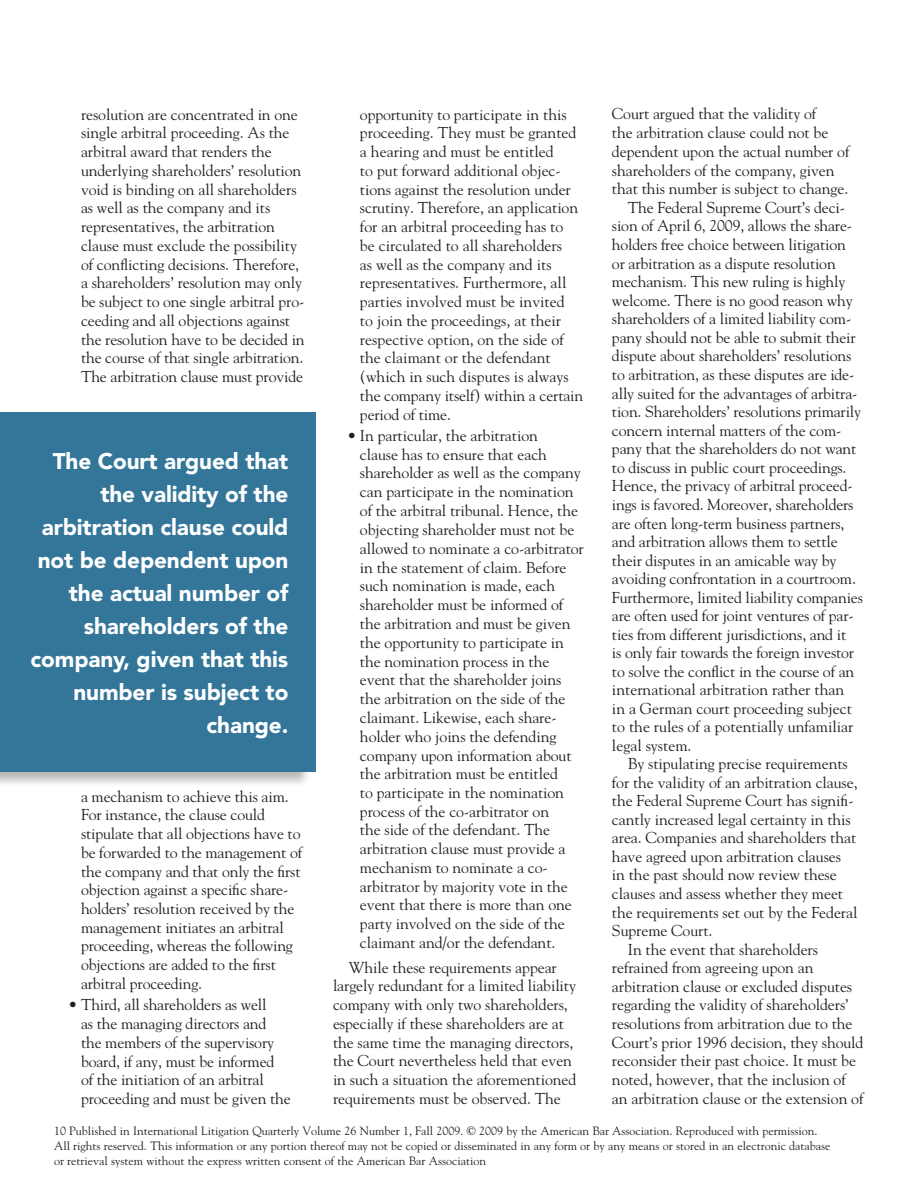
<style>
.page{position:relative;width:918px;height:1188px;background:#fff}
.page>*{position:absolute;margin:0;border:0;box-sizing:border-box;transform-origin:0 0}
.t1{font:900 22.5px/33px "Avenir";letter-spacing:-.005em;color:#fff;text-align:right}
.t2{font:15.75px/18.8px "Goudy Std";letter-spacing:-.005em;color:#231f20}
.t3{font:12px/15px "Goudy Std";color:#231f20}
</style>
<div class="page">
<div style="left:0;top:411px;width:311px;height:377px;background:#231f20;opacity:.32"></div>
<div style="left:0;top:412px;width:315px;height:360px;background:#337699"></div>
<p class="t2" style="left:81px;top:105px;width:225px">resolution are concentrated in one single arbitral proceeding. As the arbitral award that renders the underlying shareholders’ resolution void is binding on all shareholders as well as the company and its representatives, the arbitration clause must exclude the possibility of conflicting decisions. Therefore, a shareholders’ resolution may only be subject to one single arbitral pro&shy;ceeding and all objections against the resolution have to be decided in the course of that single arbitration.<br>The arbitration clause must provide</p>
<p class="t2" style="left:360px;top:105px;width:225px">opportunity to participate in this proceeding. They must be granted a hearing and must be entitled<br>to put forward additional objec&shy;tions against the resolution under scrutiny. Therefore, an application for an arbitral proceeding has to<br>be circulated to all shareholders<br>as well as the company and its representatives. Furthermore, all parties involved must be invited<br>to join the proceedings, at their respective option, on the side of the claimant or the defendant (which in such disputes is always the company itself) within a certain period of time.</p>
<p class="t2" style="left:360px;top:426px;width:225px;text-indent:-13px">• In particular, the arbitration<br>clause has to ensure that each shareholder as well as the company can participate in the nomination of the arbitral tribunal. Hence, the objecting shareholder must not be allowed to nominate a co-arbitrator in the statement of claim. Before such nomination is made, each shareholder must be informed of the arbitration and must be given the opportunity to participate in the nomination process in the event that the shareholder joins the arbitration on the side of the claimant. Likewise, each share&shy;holder who joins the defending company upon information about the arbitration must be entitled<br>to participate in the nomination process of the co-arbitrator on<br>the side of the defendant. The arbitration clause must provide a mechanism to nominate a co&shy;arbitrator by majority vote in the event that there is more than one party involved on the side of the claimant and/or the defendant.</p>
<p class="t2" style="left:333px;top:958px;width:245px;text-indent:16px">While these requirements appear largely redundant for a limited liability company with only two shareholders, especially if these shareholders are at the same time the managing directors, the Court nevertheless held that even in such a situation the aforementioned requirements must be observed. The</p>
<h1 class="t1" style="left:31px;top:444px;width:259px">The Court argued that the validity of the arbitration clause could not be dependent upon the actual number of shareholders of the company, given that this number is subject to change.</h1>
<p class="t2" style="left:81px;top:787px;width:224px">a mechanism to achieve this aim.<br>For instance, the clause could stipulate that all objections have to be forwarded to the management of the company and that only the first objection against a specific share&shy;holders’ resolution received by the management initiates an arbitral proceeding, whereas the following objections are added to the first arbitral proceeding.</p>
<p class="t2" style="left:81px;top:995px;width:211px;text-indent:-13px">• Third, all shareholders as well<br>as the managing directors and the members of the supervisory board, if any, must be informed of the initiation of an arbitral proceeding and must be given the</p>
<p class="t2" style="left:612px;top:104px;width:207px">Court argued that the validity of</p>
<p class="t2" style="left:612px;top:123px;width:218px">the arbitration clause could not be</p>
<p class="t2" style="left:612px;top:142px;width:240px">dependent upon the actual number of</p>
<p class="t2" style="left:612px;top:160px;width:224px">shareholders of the company, given</p>
<p class="t2" style="left:612px;top:179px;width:238px">that this number is subject to change.</p>
<p class="t2" style="left:628px;top:198px;width:219px">The Federal Supreme Court’s deci-</p>
<p class="t2" style="left:612px;top:216px;width:242px">sion of April 6, 2009, allows the share-</p>
<p class="t2" style="left:612px;top:235px;width:235px">holders free choice between litigation</p>
<p class="t2" style="left:612px;top:254px;width:225px">or arbitration as a dispute resolution</p>
<p class="t2" style="left:612px;top:272px;width:235px">mechanism. This new ruling is highly</p>
<p class="t2" style="left:612px;top:291px;width:242px">welcome. There is no good reason why</p>
<p class="t2" style="left:612px;top:309px;width:241px">shareholders of a limited liability com-</p>
<p class="t2" style="left:612px;top:328px;width:245px">pany should not be able to submit their</p>
<p class="t2" style="left:612px;top:346px;width:241px">dispute about shareholders’ resolutions</p>
<p class="t2" style="left:612px;top:365px;width:244px">to arbitration, as these disputes are ide-</p>
<p class="t2" style="left:612px;top:384px;width:247px">ally suited for the advantages of arbitra-</p>
<p class="t2" style="left:612px;top:402px;width:251px">tion. Shareholders’ resolutions primarily</p>
<p class="t2" style="left:612px;top:421px;width:231px">concern internal matters of the com-</p>
<p class="t2" style="left:612px;top:439px;width:246px">pany that the shareholders do not want</p>
<p class="t2" style="left:612px;top:458px;width:236px">to discuss in public court proceedings.</p>
<p class="t2" style="left:612px;top:476px;width:242px">Hence, the privacy of arbitral proceed-</p>
<p class="t2" style="left:612px;top:495px;width:243px">ings is favored. Moreover, shareholders</p>
<p class="t2" style="left:612px;top:513px;width:234px">are often long-term business partners,</p>
<p class="t2" style="left:612px;top:532px;width:227px">and arbitration allows them to settle</p>
<p class="t2" style="left:612px;top:551px;width:226px">their disputes in an amicable way by</p>
<p class="t2" style="left:612px;top:569px;width:245px">avoiding confrontation in a courtroom.</p>
<p class="t2" style="left:612px;top:588px;width:253px">Furthermore, limited liability companies</p>
<p class="t2" style="left:612px;top:606px;width:243px">are often used for joint ventures of par-</p>
<p class="t2" style="left:612px;top:625px;width:236px">ties from different jurisdictions, and it</p>
<p class="t2" style="left:612px;top:643px;width:244px">is only fair towards the foreign investor</p>
<p class="t2" style="left:612px;top:662px;width:244px">to solve the conflict in the course of an</p>
<p class="t2" style="left:612px;top:680px;width:234px">international arbitration rather than</p>
<p class="t2" style="left:612px;top:699px;width:242px">in a German court proceeding subject</p>
<p class="t2" style="left:612px;top:717px;width:243px">to the rules of a potentially unfamiliar</p>
<p class="t2" style="left:612px;top:736px;width:81px">legal system.</p>
<p class="t2" style="left:628px;top:754px;width:221px">By stipulating precise requirements</p>
<p class="t2" style="left:612px;top:773px;width:247px">for the validity of an arbitration clause,</p>
<p class="t2" style="left:612px;top:791px;width:243px">the Federal Supreme Court has signifi-</p>
<p class="t2" style="left:612px;top:810px;width:240px">cantly increased legal certainty in this</p>
<p class="t2" style="left:612px;top:828px;width:246px">area. Companies and shareholders that</p>
<p class="t2" style="left:612px;top:847px;width:231px">have agreed upon arbitration clauses</p>
<p class="t2" style="left:612px;top:865px;width:226px">in the past should now review these</p>
<p class="t2" style="left:612px;top:884px;width:233px">clauses and assess whether they meet</p>
<p class="t2" style="left:612px;top:903px;width:247px">the requirements set out by the Federal</p>
<p class="t2" style="left:612px;top:921px;width:102px">Supreme Court.</p>
<p class="t2" style="left:628px;top:940px;width:192px">In the event that shareholders</p>
<p class="t2" style="left:612px;top:958px;width:203px">refrained from agreeing upon an</p>
<p class="t2" style="left:612px;top:977px;width:242px">arbitration clause or excluded disputes</p>
<p class="t2" style="left:612px;top:995px;width:238px">regarding the validity of shareholders’</p>
<p class="t2" style="left:612px;top:1014px;width:242px">resolutions from arbitration due to the</p>
<p class="t2" style="left:612px;top:1033px;width:253px">Court’s prior 1996 decision, they should</p>
<p class="t2" style="left:612px;top:1051px;width:246px">reconsider their past choice. It must be</p>
<p class="t2" style="left:612px;top:1070px;width:236px">noted, however, that the inclusion of</p>
<p class="t2" style="left:612px;top:1089px;width:254px">an arbitration clause or the extension of</p>
<p class="t3" style="left:54px;top:1123px;width:778px">10 Published in International Litigation Quarterly Volume 26 Number 1, Fall 2009. © 2009 by the American Bar Association. Reproduced with permission.<br>All rights reserved. This information or any portion thereof may not be copied or disseminated in any form or by any means or stored in an electronic database or retrieval system without the express written consent of the American Bar Association</p>
</div>
